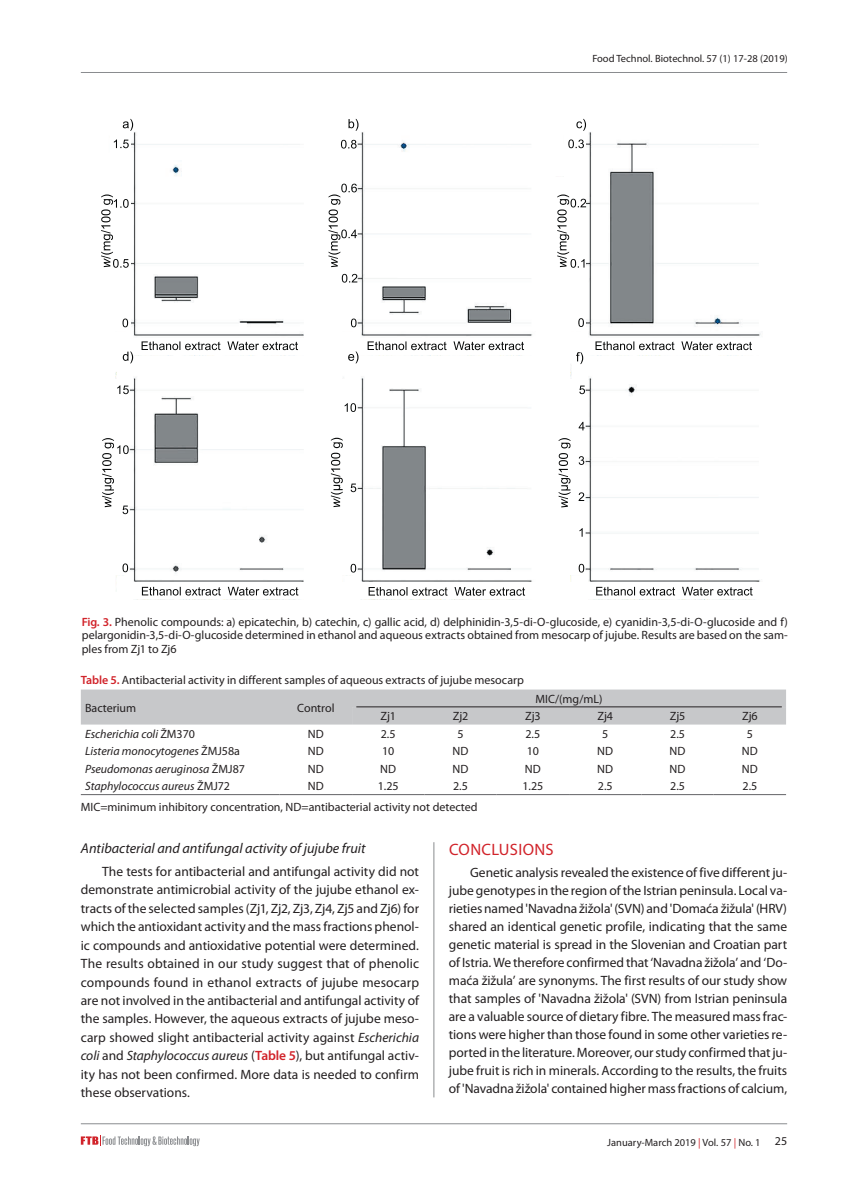
<style>
.page{position:relative;width:851px;height:1191px;background:#fff}
.page>*{position:absolute;margin:0;border:0;box-sizing:border-box;transform-origin:0 0}
.NASLOV_1{font:16.5px "Myriad Pro";letter-spacing:.02em;color:#d1232a}
.Podnaslov_2{font:italic 14.25px "Myriad Pro";color:#231f20}
.OSNOVNI_TXT{font:13.5px/18.5px "Myriad Pro";letter-spacing:-.005em;color:#231f20;text-align:justify}
.Slike_i_Tablice{font:12px/13.5px "Myriad Pro";color:#231f20;text-align:justify}
.Tabela_Tekst{font:italic 12px "Myriad Pro";color:#231f20}
.Tab_txt_ispod{font:12px "Myriad Pro";color:#231f20}
.Tabela_Tekst-2{font:12px "Myriad Pro";color:#231f20}
.t1{font:10.5px "Myriad Pro";color:#231f20}
.s1{font-weight:600;color:#d1232a}
.s2{font-style:normal}
.s3{font-style:italic}
.s4{color:#d1232a}
.s5{font-size:12px}
</style>
<div class="page">
<hr style="left:81px;top:72px;width:706px;height:1px;background:#8a8c8f">
<hr style="left:81px;top:1123px;width:706px;height:1px;background:#8a8c8f">
<svg style="left:81px;top:1135px;width:119px;height:11px"></svg>
<img style="left:115px;top:118px;width:646px;height:482px">
<img style="left:113px;top:135px;width:17px;height:195px">
<img style="left:336px;top:135px;width:20px;height:195px">
<img style="left:565px;top:135px;width:20px;height:195px">
<img style="left:569px;top:380px;width:15px;height:194px">
<img style="left:341px;top:380px;width:15px;height:194px">
<img style="left:115px;top:380px;width:14px;height:194px">
<img style="left:101px;top:163px;width:13px;height:345px">
<img style="left:323px;top:177px;width:18px;height:423px">
<img style="left:551px;top:177px;width:18px;height:423px">
<img style="left:130px;top:338px;width:631px;height:17px">
<img style="left:130px;top:582px;width:631px;height:16px">
<img style="left:102px;top:438px;width:12px;height:46px">
<hr style="left:433px;top:842px;width:1px;height:255px;background:#8a8c8f">
<div style="left:81px;top:689px;width:705px;height:35px;background:#c7c8ca"></div>
<hr style="left:81px;top:794px;width:199px;height:1px;background:#636366">
<hr style="left:280px;top:794px;width:72px;height:1px;background:#636366">
<hr style="left:352px;top:794px;width:72px;height:1px;background:#636366">
<hr style="left:424px;top:794px;width:72px;height:1px;background:#636366">
<hr style="left:496px;top:794px;width:73px;height:1px;background:#636366">
<hr style="left:569px;top:794px;width:72px;height:1px;background:#636366">
<hr style="left:641px;top:794px;width:72px;height:1px;background:#636366">
<hr style="left:713px;top:794px;width:73px;height:1px;background:#636366">
<hr style="left:356px;top:706px;width:425px;height:1px;background:#231f20">
<p class="t1" style="left:592px;top:53px;width:197px">Food Technol. Biotechnol. 57 (1) 17-28 (2019)</p>
<p class="Slike_i_Tablice" style="left:82px;top:615px;width:707px"><span class="s1">Fig. 3.</span> Phenolic compounds: a) epicatechin, b) catechin, c) gallic acid, d) delphinidin-3,5-di-O-glucoside, e) cyanidin-3,5-di-O-glucoside and f) pelargonidin-3,5-di-O-glucoside determined in ethanol and aqueous extracts obtained from mesocarp of jujube. Results are based on the sam&shy;ples from Zj1 to Zj6</p>
<p class="Slike_i_Tablice" style="left:81px;top:673px;width:444px"><span class="s1">Table 5.</span> Antibacterial activity in different samples of aqueous extracts of jujube mesocarp</p>
<p class="Slike_i_Tablice" style="left:85px;top:701px;width:53px">Bacterium</p>
<p class="Tabela_Tekst-2" style="left:297px;top:701px;width:39px">Control</p>
<p class="Slike_i_Tablice" style="left:535px;top:692px;width:68px">MIC/(mg/mL)</p>
<p class="Tabela_Tekst-2" style="left:380px;top:709px;width:17px">Zj1</p>
<p class="Tabela_Tekst-2" style="left:452px;top:709px;width:17px">Zj2</p>
<p class="Tabela_Tekst-2" style="left:525px;top:709px;width:17px">Zj3</p>
<p class="Tabela_Tekst-2" style="left:597px;top:709px;width:17px">Zj4</p>
<p class="Tabela_Tekst-2" style="left:669px;top:709px;width:17px">Zj5</p>
<p class="Tabela_Tekst-2" style="left:742px;top:709px;width:17px">Zj6</p>
<p class="Tabela_Tekst" style="left:85px;top:727px;width:111px">Escherichia coli <span class="s2">ŽM370</span></p>
<p class="Tabela_Tekst-2" style="left:308px;top:727px;width:17px">ND</p>
<p class="Tabela_Tekst-2" style="left:381px;top:727px;width:16px">2.5</p>
<p class="Tabela_Tekst-2" style="left:457px;top:727px;width:8px">5</p>
<p class="Tabela_Tekst-2" style="left:525px;top:727px;width:16px">2.5</p>
<p class="Tabela_Tekst-2" style="left:602px;top:727px;width:8px">5</p>
<p class="Tabela_Tekst-2" style="left:670px;top:727px;width:16px">2.5</p>
<p class="Tabela_Tekst-2" style="left:746px;top:727px;width:8px">5</p>
<p class="Tabela_Tekst" style="left:85px;top:745px;width:156px">Listeria monocytogenes <span class="s2">ŽMJ58a</span></p>
<p class="Tabela_Tekst-2" style="left:308px;top:744px;width:17px">ND</p>
<p class="Tabela_Tekst-2" style="left:382px;top:744px;width:14px">10</p>
<p class="Tabela_Tekst-2" style="left:452px;top:744px;width:17px">ND</p>
<p class="Tabela_Tekst-2" style="left:526px;top:744px;width:14px">10</p>
<p class="Tabela_Tekst-2" style="left:597px;top:744px;width:17px">ND</p>
<p class="Tabela_Tekst-2" style="left:669px;top:744px;width:17px">ND</p>
<p class="Tabela_Tekst-2" style="left:741px;top:744px;width:17px">ND</p>
<p class="Tabela_Tekst" style="left:85px;top:762px;width:161px">Pseudomonas aeruginosa <span class="s2">ŽMJ87</span></p>
<p class="Tabela_Tekst-2" style="left:308px;top:762px;width:17px">ND</p>
<p class="Tabela_Tekst-2" style="left:380px;top:762px;width:17px">ND</p>
<p class="Tabela_Tekst-2" style="left:452px;top:762px;width:17px">ND</p>
<p class="Tabela_Tekst-2" style="left:525px;top:762px;width:17px">ND</p>
<p class="Tabela_Tekst-2" style="left:597px;top:762px;width:17px">ND</p>
<p class="Tabela_Tekst-2" style="left:669px;top:762px;width:17px">ND</p>
<p class="Tabela_Tekst-2" style="left:741px;top:762px;width:17px">ND</p>
<p class="Tabela_Tekst" style="left:85px;top:780px;width:146px">Staphylococcus aureus <span class="s2">ŽMJ72</span></p>
<p class="Slike_i_Tablice" style="left:308px;top:780px;width:17px">ND</p>
<p class="Slike_i_Tablice" style="left:377px;top:780px;width:22px">1.25</p>
<p class="Slike_i_Tablice" style="left:453px;top:780px;width:16px">2.5</p>
<p class="Slike_i_Tablice" style="left:522px;top:780px;width:22px">1.25</p>
<p class="Slike_i_Tablice" style="left:597px;top:780px;width:16px">2.5</p>
<p class="Slike_i_Tablice" style="left:670px;top:780px;width:16px">2.5</p>
<p class="Slike_i_Tablice" style="left:742px;top:780px;width:16px">2.5</p>
<p class="Tab_txt_ispod" style="left:81px;top:800px;width:398px">MIC=minimum inhibitory concentration, ND=antibacterial activity not detected</p>
<p class="Podnaslov_2" style="left:81px;top:840px;width:286px">Antibacterial and antifungal activity of jujube fruit</p>
<p class="OSNOVNI_TXT" style="left:81px;top:862px;width:340px;text-indent:21px">The tests for antibacterial and antifungal activity did not demonstrate antimicrobial activity of the jujube ethanol ex&shy;tracts of the selected samples (Zj1, Zj2, Zj3, Zj4, Zj5 and Zj6) for which the antioxidant activity and the mass fractions phenol&shy;ic compounds and antioxidative potential were determined.<br>The results obtained in our study suggest that of phenolic compounds found in ethanol extracts of jujube mesocarp are not involved in the antibacterial and antifungal activity of the samples. However, the aqueous extracts of jujube meso&shy;carp showed slight antibacterial activity against <span class="s3">Escherichia coli</span> and <span class="s3">Staphylococcus aureus</span> (<span class="s1">Table 5</span>), but antifungal activ&shy;ity has not been confirmed. More data is needed to confirm these observations.</p>
<p class="NASLOV_1" style="left:449px;top:840px;width:106px">CONCLUSIONS</p>
<p class="OSNOVNI_TXT" style="left:449px;top:863px;width:340px;line-height:18px;text-indent:21px">Genetic analysis revealed the existence of five different ju&shy;jube genotypes in the region of the Istrian peninsula. Local va&shy;rieties named 'Navadna žižola' (SVN) and 'Domaća žižula' (HRV) shared an identical genetic profile, indicating that the same genetic material is spread in the Slovenian and Croatian part of Istria. We therefore confirmed that ‘Navadna žižola’ and ‘Do&shy;maća žižula’ are synonyms. The first results of our study show that samples of 'Navadna žižola' (SVN) from Istrian peninsula are a valuable source of dietary fibre. The measured mass frac&shy;tions were higher than those found in some other varieties re&shy;ported in the literature. Moreover, our study confirmed that ju&shy;jube fruit is rich in minerals. According to the results, the fruits of 'Navadna žižola' contained higher mass fractions of calcium,</p>
<p class="t1" style="left:607px;top:1136px;width:181px">January-March 2019 <span class="s4">|</span> Vol. 57 <span class="s4">|</span> No. 1 <span class="s5">25</span></p>
</div>
